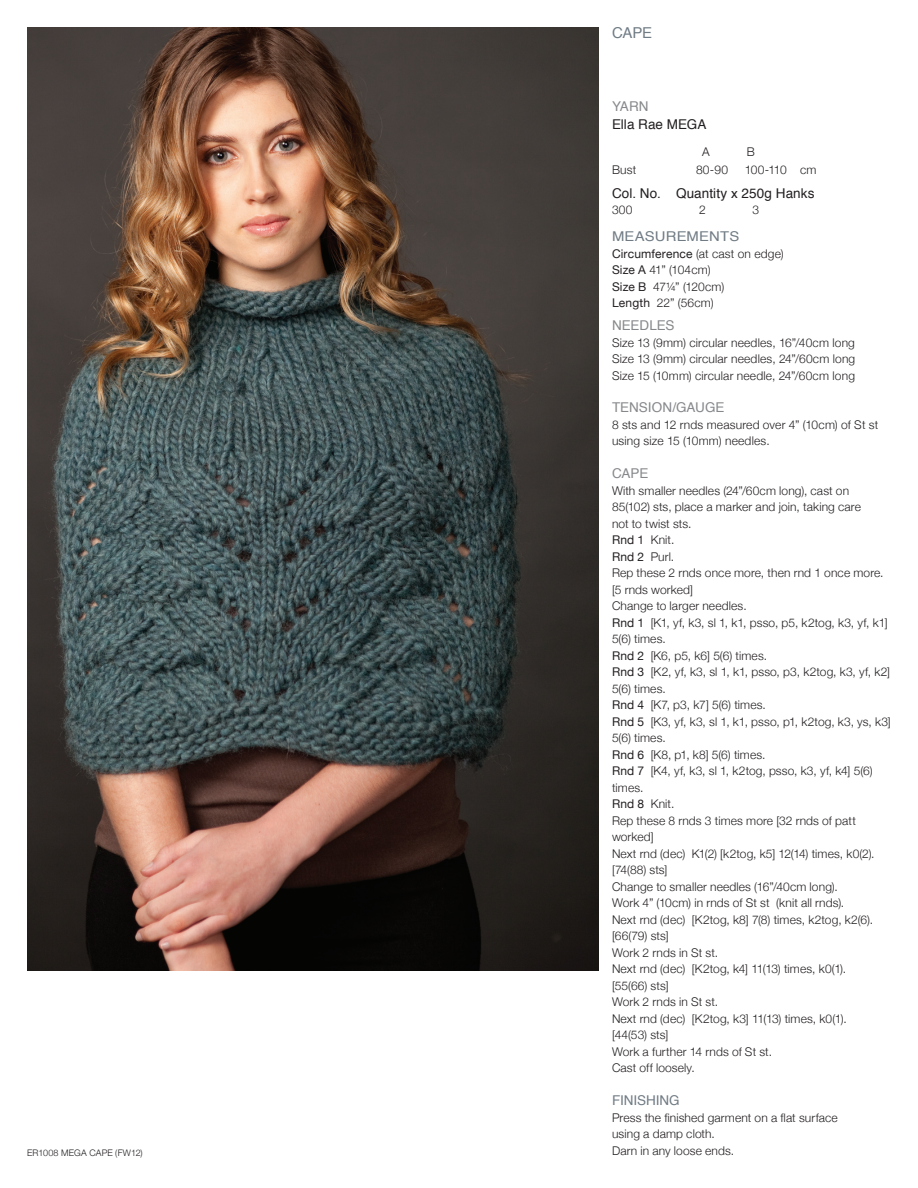
<style>
.page{position:relative;width:918px;height:1188px;background:#fff}
.page>*{position:absolute;margin:0;border:0;box-sizing:border-box;transform-origin:0 0}
.t1{font:15px "Helvetica";color:#707b84}
.t2{font:13.5px "Helvetica";letter-spacing:.01em;color:#231f20}
.t3{font:13.5px "Helvetica";letter-spacing:.005em;color:#86888b}
.t4{font:13.5px "Helvetica";color:#707b84;scale:1.1 1}
.t5{font:13.5px "Helvetica";color:#707b84}
.t6{font:300 12px/16.5px "Helvetica Neue";letter-spacing:.01em;color:#231f20}
.t7{font:300 9px "Helvetica Neue";letter-spacing:.02em;color:#231f20}
.s1{font-weight:400}
</style>
<div class="page">
<img style="left:27px;top:27px;width:571px;height:944px">
<p class="t1" style="left:612px;top:21px;width:42px">cape</p>
<p class="t3" style="left:612px;top:96px;width:38px">YARN</p>
<p class="t2" style="left:612px;top:114px;width:96px">Ella Rae MEGA</p>
<p class="t6" style="left:702px;top:143px;width:9px">A</p>
<p class="t6" style="left:747px;top:143px;width:10px">B</p>
<p class="t6" style="left:612px;top:161px;width:26px">Bust</p>
<p class="t6" style="left:696px;top:161px;width:34px">80-90</p>
<p class="t6" style="left:745px;top:161px;width:73px">100-110 cm</p>
<p class="t2" style="left:612px;top:182px;width:204px">Col. No. Quantity x 250g Hanks</p>
<p class="t6" style="left:612px;top:201px;width:22px">300</p>
<p class="t6" style="left:699px;top:201px;width:8px">2</p>
<p class="t6" style="left:753px;top:201px;width:8px">3</p>
<p class="t4" style="left:612px;top:226px;width:117px">MEASUREMENTS</p>
<p class="t6" style="left:612px;top:245px;width:173px"><span class="s1">Circumference</span> (at cast on edge)<br><span class="s1">Size A</span> 41” (104cm)<br><span class="s1">Size B</span> 47¼” (120cm)<br><span class="s1">Length</span> 22” (56cm)</p>
<p class="t3" style="left:612px;top:315px;width:64px">NEEDLES</p>
<p class="t6" style="left:612px;top:334px;width:245px;text-align:justify">Size 13 (9mm) circular needles, 16”/40cm long Size 13 (9mm) circular needles, 24”/60cm long Size 15 (10mm) circular needle, 24”/60cm long</p>
<p class="t3" style="left:612px;top:397px;width:114px">TENSION/gaug e</p>
<p class="t6" style="left:612px;top:416px;width:268px">8 sts and 12 rnds measured over 4” (10cm) of St st using size 15 (10mm) needles.</p>
<p class="t3" style="left:612px;top:463px;width:10px">CAPE</p>
<p class="t6" style="left:612px;top:482px;width:280px">With smaller needles (24”/60cm long), cast on<br>85(102) sts, place a marker and join, taking care<br>not to twist sts.<br><span class="s1">Rnd 1</span> Knit.<br><span class="s1">Rnd 2</span> Purl.<br>Rep these 2 rnds once more, then rnd 1 once more. [5 rnds worked]<br>Change to larger needles.<br><span class="s1">Rnd 1</span> [K1, yf, k3, sl 1, k1, psso, p5, k2tog, k3, yf, k1]<br>5(6) times.<br><span class="s1">Rnd 2</span> [K6, p5, k6] 5(6) times.<br><span class="s1">Rnd 3</span> [K2, yf, k3, sl 1, k1, psso, p3, k2tog, k3, yf, k2]<br>5(6) times.<br><span class="s1">Rnd 4</span> [K7, p3, k7] 5(6) times.<br><span class="s1">Rnd 5</span> [K3, yf, k3, sl 1, k1, psso, p1, k2tog, k3, ys, k3]<br>5(6) times.<br><span class="s1">Rnd 6</span> [K8, p1, k8] 5(6) times.<br><span class="s1">Rnd 7</span> [K4, yf, k3, sl 1, k2tog, psso, k3, yf, k4] 5(6) times.<br><span class="s1">Rnd 8</span> Knit.<br>Rep these 8 rnds 3 times more [32 rnds of patt worked]<br>Next rnd (dec) K1(2) [k2tog, k5] 12(14) times, k0(2). [74(88) sts]<br>Change to smaller needles (16”/40cm long).<br>Work 4” (10cm) in rnds of St st (knit all rnds).<br>Next rnd (dec) [K2tog, k8] 7(8) times, k2tog, k2(6). [66(79) sts]<br>Work 2 rnds in St st.<br>Next rnd (dec) [K2tog, k4] 11(13) times, k0(1).<br>[55(66) sts]<br>Work 2 rnds in St st.<br>Next rnd (dec) [K2tog, k3] 11(13) times, k0(1).<br>[44(53) sts]<br>Work a further 14 rnds of St st.<br>Cast off loosely.</p>
<p class="t5" style="left:612px;top:1090px;width:69px">FINISHING</p>
<p class="t6" style="left:612px;top:1109px;width:227px">Press the finished garment on a flat surface using a damp cloth.</p>
<p class="t7" style="left:27px;top:1147px;width:117px">ER1008 MEGA CAPE (fw12)</p>
<p class="t6" style="left:612px;top:1142px;width:124px">Darn in any loose ends.</p>
</div>
